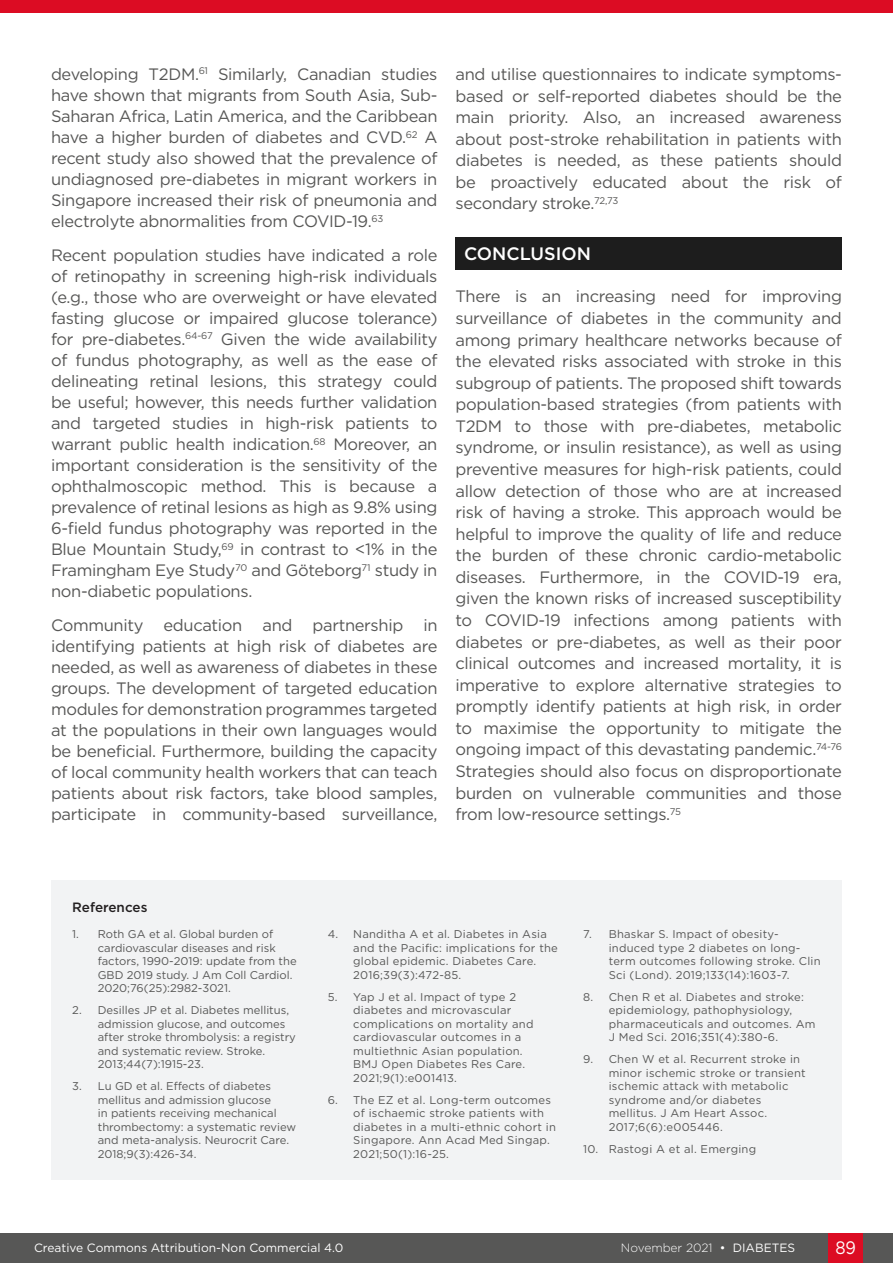
<style>
.page{position:relative;width:893px;height:1263px;background:#fff}
.page>*{position:absolute;margin:0;border:0;box-sizing:border-box;transform-origin:0 0}
.H1__Heading_1{font:500 18px "Gotham";color:#fff}
.t1{font:18px "Gotham";color:#fff;scale:.9 1}
.Body_Text__Justifica{font:16.5px/21px "Gotham";letter-spacing:-.02em;color:#575756;text-align:justify}
.t2{font:500 13.5px "Gotham";color:#231f20}
.t3{font:12px "Gotham";color:#fff}
.t4{font:300 12px "Gotham";color:#fff}
.t5{font:11.25px/13.5px "Gotham";letter-spacing:.02em;color:#575756}
.t6{font:11.25px/13.5px "Gotham";color:#575756}
.s1{font-weight:400}
</style>
<div class="page">
<div style="left:0;top:1233px;width:893px;height:30px;background:#575756"></div>
<div style="left:829px;top:1233px;width:34px;height:30px;background:#dc0c23"></div>
<div style="left:455px;top:237px;width:387px;height:32px;background:#1d1d1d"></div>
<div style="left:51px;top:880px;width:791px;height:299px;background:#f2f3f4"></div>
<div style="left:0;top:0;width:893px;height:13px;background:#dc0c23"></div>
<p class="Body_Text__Justifica" style="left:51px;top:63px;width:388px">developing T2DM.<sup>61</sup> Similarly, Canadian studies have shown that migrants from South Asia, Sub-Saharan Africa, Latin America, and the Caribbean have a higher burden of diabetes and CVD.<sup>62</sup> A recent study also showed that the prevalence of undiagnosed pre-diabetes in migrant workers in Singapore increased their risk of pneumonia and electrolyte abnormalities from COVID-19.<sup>63</sup></p>
<p class="Body_Text__Justifica" style="left:51px;top:244px;width:388px">Recent population studies have indicated a role of retinopathy in screening high-risk individuals (e.g., those who are overweight or have elevated fasting glucose or impaired glucose tolerance) for pre-diabetes.<sup>64-67</sup> Given the wide availability of fundus photography, as well as the ease of delineating retinal lesions, this strategy could be useful; however, this needs further validation and targeted studies in high-risk patients to warrant public health indication.<sup>68</sup> Moreover, an important consideration is the sensitivity of the ophthalmoscopic method. This is because a prevalence of retinal lesions as high as 9.8% using 6-field fundus photography was reported in the Blue Mountain Study,<sup>69</sup> in contrast to &lt;1% in the Framingham Eye Study<sup>70</sup> and Göteborg<sup>71</sup> study in non-diabetic populations.</p>
<p class="Body_Text__Justifica" style="left:51px;top:614px;width:388px">Community education and partnership in identifying patients at high risk of diabetes are needed, as well as awareness of diabetes in these groups. The development of targeted education modules for demonstration programmes targeted at the populations in their own languages would be beneficial. Furthermore, building the capacity of local community health workers that can teach patients about risk factors, take blood samples, participate in community-based surveillance,</p>
<p class="Body_Text__Justifica" style="left:455px;top:63px;width:388px;line-height:21.6px">and utilise questionnaires to indicate symptoms&shy;based or self-reported diabetes should be the main priority. Also, an increased awareness about post-stroke rehabilitation in patients with diabetes is needed, as these patients should be proactively educated about the risk of secondary stroke.<sup>72,73</sup></p>
<p class="H1__Heading_1" style="left:464px;top:241px;width:128px">CONCLUSION</p>
<p class="Body_Text__Justifica" style="left:455px;top:285px;width:388px;line-height:21.6px">There is an increasing need for improving surveillance of diabetes in the community and among primary healthcare networks because of the elevated risks associated with stroke in this subgroup of patients. The proposed shift towards population-based strategies (from patients with T2DM to those with pre-diabetes, metabolic syndrome, or insulin resistance), as well as using preventive measures for high-risk patients, could allow detection of those who are at increased risk of having a stroke. This approach would be helpful to improve the quality of life and reduce the burden of these chronic cardio-metabolic diseases. Furthermore, in the COVID-19 era, given the known risks of increased susceptibility to COVID-19 infections among patients with diabetes or pre-diabetes, as well as their poor clinical outcomes and increased mortality, it is imperative to explore alternative strategies to promptly identify patients at high risk, in order to maximise the opportunity to mitigate the ongoing impact of this devastating pandemic.<sup>74-76<br></sup>Strategies should also focus on disproportionate burden on vulnerable communities and those from low-resource settings.<sup>75</sup></p>
<p class="t2" style="left:72px;top:898px;width:77px">References</p>
<p class="t6" style="left:98px;top:927px;width:200px;text-indent:-26px">1. Roth GA et al. Global burden of cardiovascular diseases and risk factors, 1990-2019: update from the<br>GBD 2019 study. J Am Coll Cardiol.<br>2020;76(25):2982-3021.</p>
<p class="t6" style="left:98px;top:1003px;width:200px;text-indent:-26px">2. Desilles JP et al. Diabetes mellitus, admission glucose, and outcomes after stroke thrombolysis: a registry and systematic review. Stroke.<br>2013;44(7):1915-23.</p>
<p class="t6" style="left:98px;top:1079px;width:200px;text-indent:-26px">3. Lu GD et al. Effects of diabetes mellitus and admission glucose<br>in patients receiving mechanical thrombectomy: a systematic review and meta-analysis. Neurocrit Care.<br>2018;9(3):426-34.</p>
<p class="t5" style="left:353px;top:927px;width:206px;text-indent:-26px">4. Nanditha A et al. Diabetes in Asia and the Pacific: implications for the global epidemic. Diabetes Care.<br>2016;39(3):472-85.</p>
<p class="t5" style="left:353px;top:990px;width:182px;text-indent:-26px">5. Yap J et al. Impact of type 2 diabetes and microvascular complications on mortality and cardiovascular outcomes in a multiethnic Asian population.<br>BMJ Open Diabetes Res Care.<br>2021;9(1):e001413.</p>
<p class="t5" style="left:353px;top:1093px;width:204px;text-indent:-26px">6. The EZ et al. Long-term outcomes of ischaemic stroke patients with diabetes in a multi-ethnic cohort in<br>Singapore. Ann Acad Med Singap.<br>2021;50(1):16-25.</p>
<p class="t5" style="left:609px;top:927px;width:213px;text-indent:-26px">7. Bhaskar S. Impact of obesity&shy;induced type 2 diabetes on long&shy;term outcomes following stroke. Clin Sci (Lond). 2019;133(14):1603-7.</p>
<p class="t5" style="left:609px;top:990px;width:208px;text-indent:-26px">8. Chen R et al. Diabetes and stroke: epidemiology, pathophysiology, pharmaceuticals and outcomes. Am J Med Sci. 2016;351(4):380-6.</p>
<p class="t5" style="left:609px;top:1052px;width:199px;text-indent:-26px">9. Chen W et al. Recurrent stroke in minor ischemic stroke or transient ischemic attack with metabolic syndrome and/or diabetes mellitus. J Am Heart Assoc.<br>2017;6(6):e005446.</p>
<p class="t5" style="left:583px;top:1142px;width:174px">10. Rastogi A et al. Emerging</p>
<p class="t3" style="left:34px;top:1240px;width:311px">Creative Commons Attribution-Non Commercial 4.0</p>
<p class="t4" style="left:621px;top:1240px;width:176px">November 2021 <span class="s1">• DIABETES</span></p>
<p class="t1" style="left:835px;top:1236px;width:24px">89</p>
</div>
